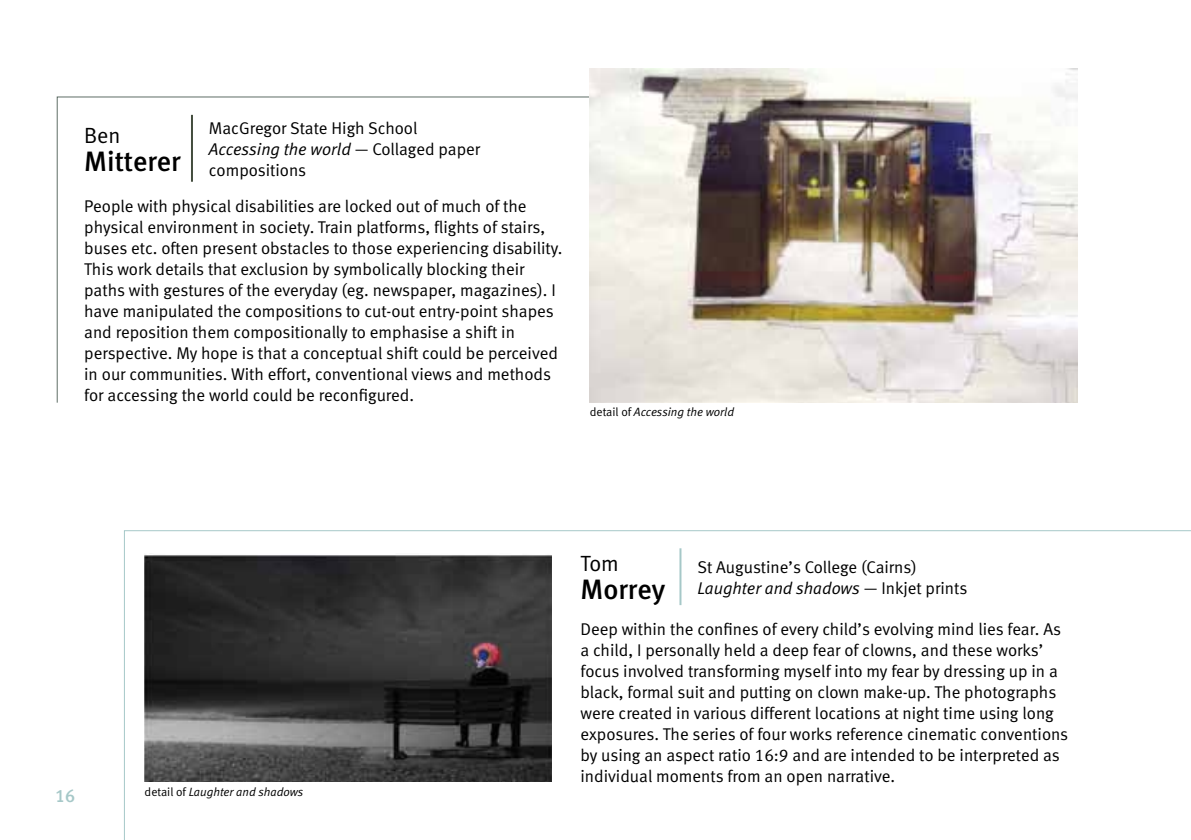
<style>
.page{position:relative;width:1191px;height:840px;background:#fff}
.page>*{position:absolute;margin:0;border:0;box-sizing:border-box;transform-origin:0 0}
.t1{font:28px "Meta Medium LF";color:#000}
.t2{font:22px "Meta Normal LF";letter-spacing:-.005em;color:#000}
.t3{font:18px "Meta Medium LF";color:#a6c8c8}
.t4{font:17px/21px "Meta Normal LF";color:#000}
.t5{font:italic 12px "Meta Normal LF";color:#000}
.s1{font-style:italic}
.s2{font-style:normal}
</style>
<div class="page">
<svg style="left:124px;top:530px;width:1067px;height:309px"></svg>
<hr style="left:679px;top:548px;width:2px;height:56px;background:#a6c8c8">
<img style="left:145px;top:553px;width:406px;height:228px">
<svg style="left:56px;top:96px;width:556px;height:307px"></svg>
<img style="left:590px;top:68px;width:487px;height:334px">
<p class="t4" style="left:209px;top:117px;width:273px">MacGregor State High School<br><span class="s1">Accessing the world</span> — Collaged paper compositions</p>
<p class="t4" style="left:84px;top:195px;width:480px">People with physical disabilities are locked out of much of the physical environment in society. Train platforms, flights of stairs, buses etc. often present obstacles to those experiencing disability.<br>This work details that exclusion by symbolically blocking their paths with gestures of the everyday (eg. newspaper, magazines). I have manipulated the compositions to cut-out entry-point shapes and reposition them compositionally to emphasise a shift in perspective. My hope is that a conceptual shift could be perceived in our communities. With effort, conventional views and methods for accessing the world could be reconfigured.</p>
<p class="t2" style="left:84px;top:122px;width:38px">Ben</p>
<h1 class="t1" style="left:84px;top:145px;width:98px">Mitterer</h1>
<p class="t5" style="left:590px;top:405px;width:146px"><span class="s2">detail of</span> Accessing the world</p>
<p class="t3" style="left:55px;top:785px;width:22px">16</p>
<p class="t5" style="left:145px;top:784px;width:160px"><span class="s2">detail of</span> Laughter and shadows</p>
<p class="t2" style="left:580px;top:550px;width:40px">Tom</p>
<h1 class="t1" style="left:580px;top:573px;width:86px">Morrey</h1>
<p class="t4" style="left:697px;top:556px;width:271px">St Augustine’s College (Cairns)<br><span class="s1">Laughter and shadows</span> — Inkjet prints</p>
<p class="t4" style="left:580px;top:618px;width:489px">Deep within the confines of every child’s evolving mind lies fear. As a child, I personally held a deep fear of clowns, and these works’ focus involved transforming myself into my fear by dressing up in a black, formal suit and putting on clown make-up. The photographs were created in various different locations at night time using long exposures. The series of four works reference cinematic conventions by using an aspect ratio 16:9 and are intended to be interpreted as individual moments from an open narrative.</p>
</div>
